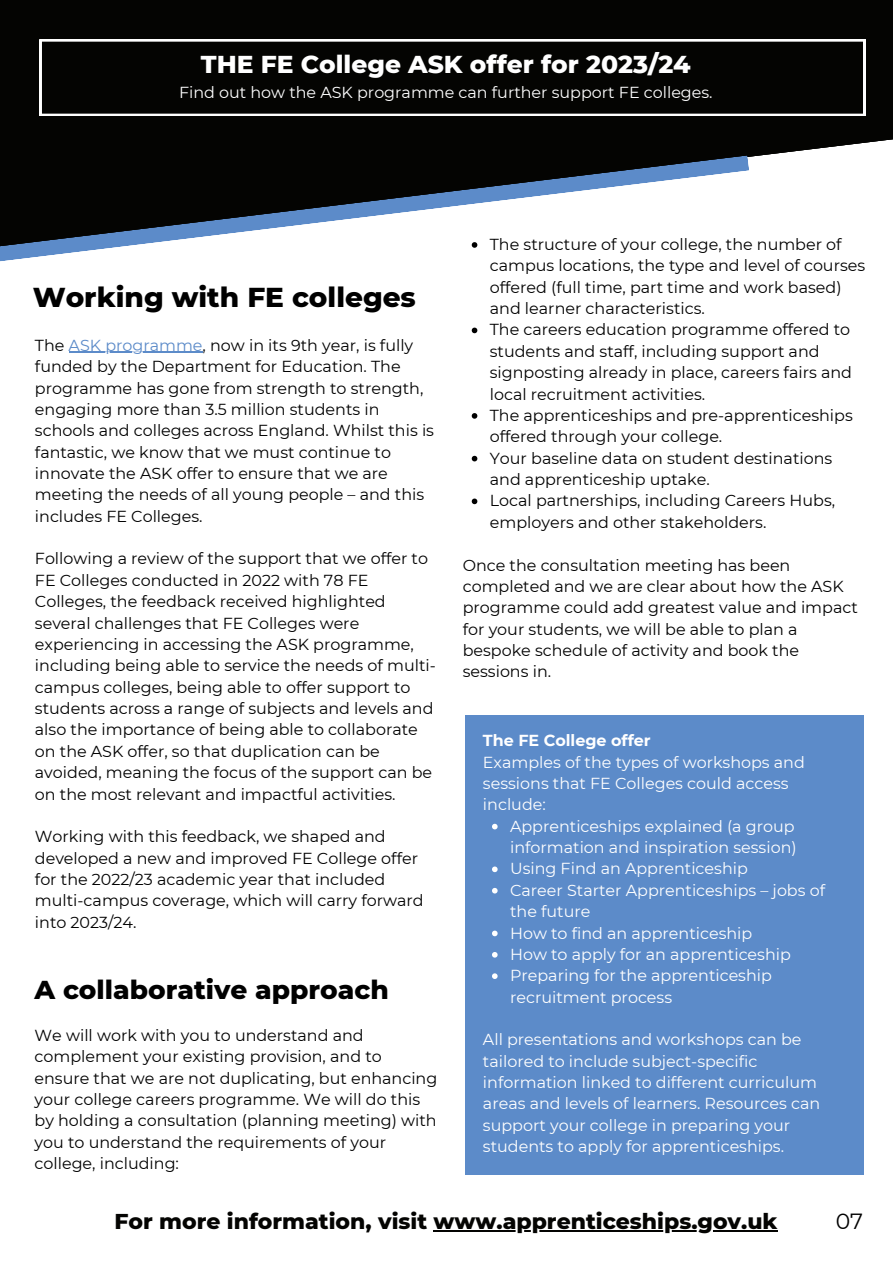
<style>
.page{position:relative;width:893px;height:1264px;background:#fff}
.page>*{position:absolute;margin:0;border:0;box-sizing:border-box;transform-origin:0 0}
.t1{font:800 27.9px "Montserrat";color:#000}
.t2{font:800 26.4px "Montserrat";color:#000}
.t3{font:800 24.9px "Montserrat";color:#fff}
.t4{font:800 21.9px "Montserrat";color:#040402}
.t5{font:21.9px "Montserrat";color:#000}
.t6{font:15.9px/21.3px "Montserrat";color:#000}
.t7{font:15.9px/21.3px "Montserrat";color:#fff}
.t8{font:700 15.9px "Montserrat";color:#fff}
.s1{color:#5c8bc9}
</style>
<div class="page">
<div style="left:0;top:0;width:892px;height:1262px;background:#040402"></div>
<div style="left:0;top:139px;width:892px;height:1123px;background:#fff"></div>
<svg style="left:0;top:155px;width:749px;height:108px"></svg>
<hr style="left:69px;top:352px;width:133px;height:1px;background:#5c8bc9">
<svg style="left:40px;top:39px;width:825px;height:77px"></svg>
<svg style="left:471px;top:242px;width:6px;height:6px"></svg>
<svg style="left:471px;top:327px;width:6px;height:6px"></svg>
<svg style="left:471px;top:413px;width:6px;height:6px"></svg>
<svg style="left:471px;top:456px;width:6px;height:5px"></svg>
<svg style="left:471px;top:498px;width:6px;height:6px"></svg>
<div style="left:465px;top:715px;width:398px;height:459px;background:#5c8bc9"></div>
<svg style="left:492px;top:823px;width:5px;height:6px"></svg>
<svg style="left:492px;top:866px;width:5px;height:6px"></svg>
<svg style="left:492px;top:887px;width:5px;height:6px"></svg>
<svg style="left:492px;top:930px;width:5px;height:6px"></svg>
<svg style="left:492px;top:952px;width:5px;height:5px"></svg>
<svg style="left:492px;top:973px;width:5px;height:6px"></svg>
<hr style="left:433px;top:1230px;width:344px;height:1px;background:#040402">
<p class="t3" style="left:201px;top:49px;width:491px">THE FE College ASK offer for 2023/24</p>
<p class="t7" style="left:179px;top:81px;width:535px">Find out how the ASK programme can further support FE colleges.</p>
<p class="t1" style="left:33px;top:280px;width:384px">Working with FE colleges</p>
<p class="t6" style="left:35px;top:334px;width:400px">The <span class="s1">ASK programme</span>, now in its 9th year, is fully funded by the Department for Education. The programme has gone from strength to strength, engaging more than 3.5 million students in schools and colleges across England. Whilst this is fantastic, we know that we must continue to innovate the ASK offer to ensure that we are meeting the needs of all young people – and this includes FE Colleges.</p>
<p class="t6" style="left:35px;top:548px;width:402px">Following a review of the support that we offer to FE Colleges conducted in 2022 with 78 FE Colleges, the feedback received highlighted several challenges that FE Colleges were experiencing in accessing the ASK programme, including being able to service the needs of multi&shy;campus colleges, being able to offer support to students across a range of subjects and levels and also the importance of being able to collaborate on the ASK offer, so that duplication can be avoided, meaning the focus of the support can be on the most relevant and impactful activities.</p>
<p class="t6" style="left:35px;top:825px;width:390px">Working with this feedback, we shaped and developed a new and improved FE College offer for the 2022/23 academic year that included multi-campus coverage, which will carry forward into 2023/24.</p>
<p class="t2" style="left:35px;top:973px;width:355px">A collaborative approach</p>
<p class="t6" style="left:35px;top:1024px;width:404px">We will work with you to understand and complement your existing provision, and to ensure that we are not duplicating, but enhancing your college careers programme. We will do this by holding a consultation (planning meeting) with you to understand the requirements of your college, including:</p>
<p class="t6" style="left:490px;top:234px;width:377px">The structure of your college, the number of campus locations, the type and level of courses offered (full time, part time and work based) and learner characteristics.</p>
<p class="t6" style="left:490px;top:319px;width:363px">The careers education programme offered to students and staff, including support and signposting already in place, careers fairs and local recruitment activities.</p>
<p class="t6" style="left:490px;top:404px;width:364px">The apprenticeships and pre-apprenticeships offered through your college.</p>
<p class="t6" style="left:490px;top:447px;width:344px">Your baseline data on student destinations and apprenticeship uptake.</p>
<p class="t6" style="left:490px;top:490px;width:347px">Local partnerships, including Careers Hubs, employers and other stakeholders.</p>
<p class="t6" style="left:462px;top:554px;width:396px">Once the consultation meeting has been completed and we are clear about how the ASK programme could add greatest value and impact for your students, we will be able to plan a bespoke schedule of activity and book the sessions in.</p>
<p class="t8" style="left:483px;top:730px;width:169px">The FE College offer</p>
<p class="t7" style="left:483px;top:751px;width:323px">Examples of the types of workshops and sessions that FE Colleges could access include:</p>
<p class="t7" style="left:510px;top:815px;width:288px">Apprenticeships explained (a group information and inspiration session)</p>
<p class="t7" style="left:510px;top:858px;width:239px">Using Find an Apprenticeship</p>
<p class="t7" style="left:510px;top:879px;width:316px">Career Starter Apprenticeships – jobs of the future</p>
<p class="t7" style="left:510px;top:922px;width:244px">How to find an apprenticeship</p>
<p class="t7" style="left:510px;top:943px;width:282px">How to apply for an apprenticeship</p>
<p class="t7" style="left:510px;top:964px;width:263px">Preparing for the apprenticeship recruitment process</p>
<p class="t7" style="left:483px;top:1028px;width:339px">All presentations and workshops can be tailored to include subject-specific information linked to different curriculum areas and levels of learners. Resources can support your college in preparing your students to apply for apprenticeships.</p>
<p class="t4" style="left:114px;top:1207px;width:664px">For more information, visit www.apprenticeships.gov.uk</p>
<p class="t5" style="left:835px;top:1207px;width:29px">07</p>
</div>
